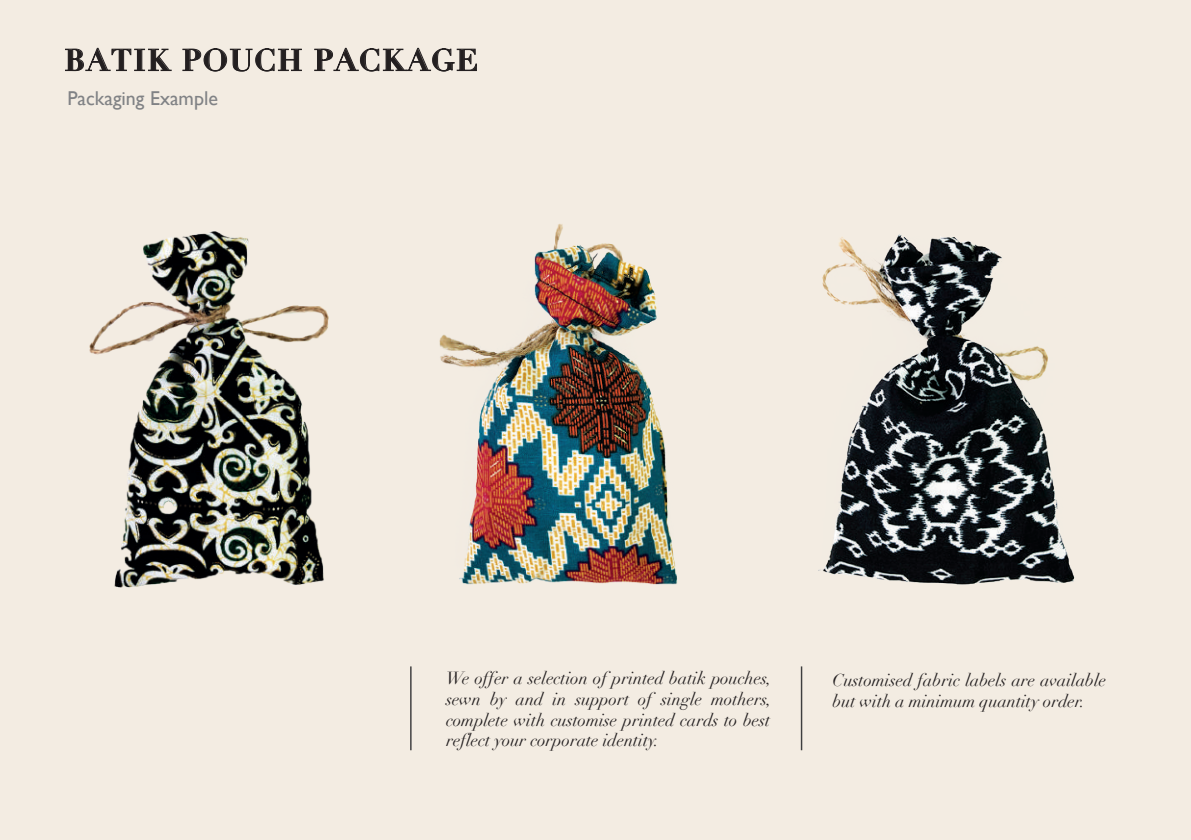
<style>
.page{position:relative;width:1191px;height:840px;background:#fff}
.page>*{position:absolute;margin:0;border:0;box-sizing:border-box;transform-origin:0 0}
.t1{font:700 30px "Didot";letter-spacing:.05em;color:#231f20}
.t2{font:20px "Gill Sans";color:#808285}
.t3{font:italic 17.2px/20.6px "Didot";color:#231f20;text-align:justify}
</style>
<div class="page">
<div style="left:0;top:0;width:1191px;height:839px;background:#f3ece2"></div>
<hr style="left:801px;top:666px;width:1px;height:83px;background:#3e3e3f">
<hr style="left:410px;top:666px;width:1px;height:83px;background:#3e3e3f">
<img style="left:439px;top:224px;width:238px;height:361px">
<img style="left:818px;top:234px;width:257px;height:351px">
<svg style="left:65px;top:48px;width:107px;height:23px"></svg>
<svg style="left:182px;top:48px;width:120px;height:23px"></svg>
<svg style="left:314px;top:48px;width:163px;height:23px"></svg>
<img style="left:90px;top:231px;width:239px;height:356px">
<h1 class="t1" style="left:65px;top:41px;width:415px">BATIK POUCH PACKAGE</h1>
<p class="t2" style="left:67px;top:87px;width:152px">Packaging Example</p>
<p class="t3" style="left:446px;top:668px;width:327px">We offer a selection of printed batik pouches, sewn by and in support of single mothers, complete with customise printed cards to best reflect your corporate identity.</p>
<p class="t3" style="left:832px;top:669px;width:275px">Customised fabric labels are available but with a minimum quantity order.</p>
</div>
